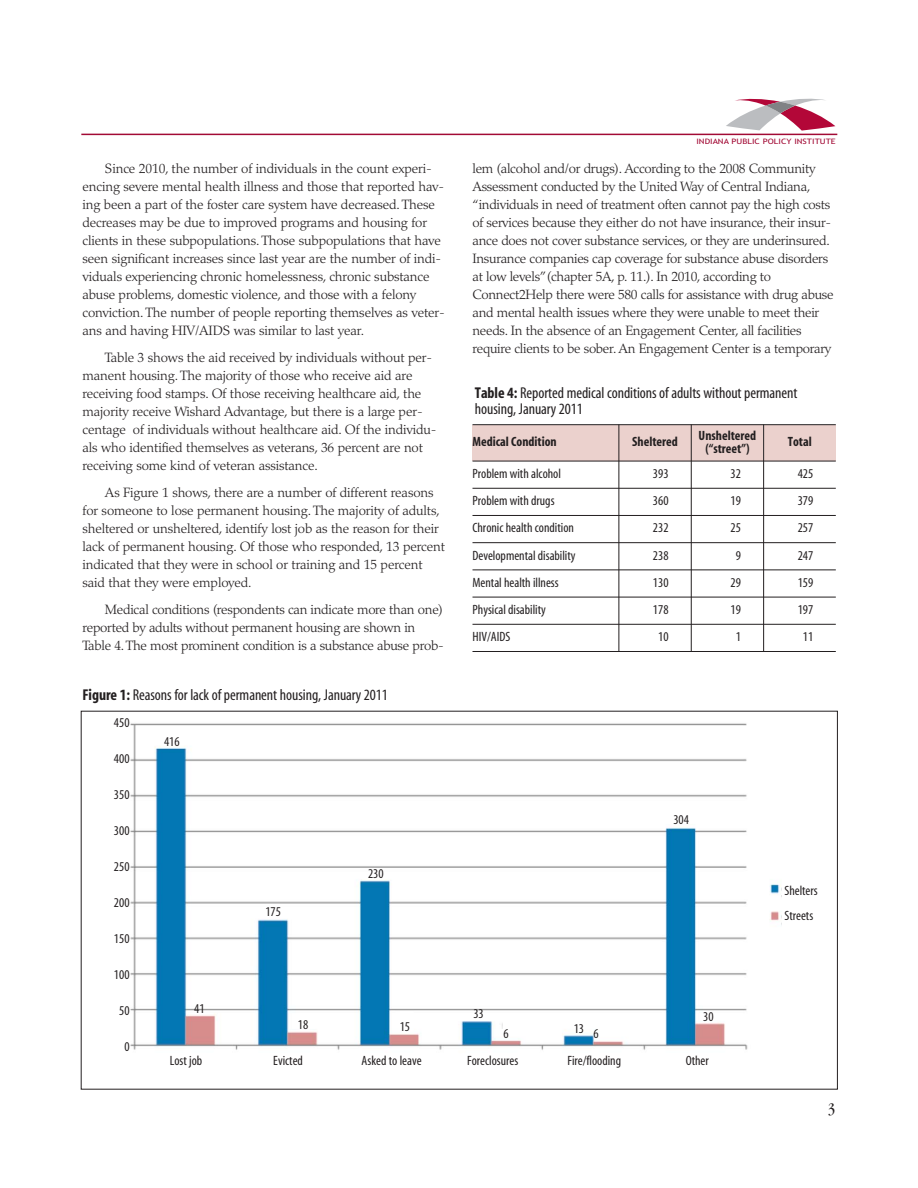
<style>
.page{position:relative;width:918px;height:1188px;background:#fff}
.page>*{position:absolute;margin:0;border:0;box-sizing:border-box;transform-origin:0 0}
.t1{font:condensed 15.75px/16.5px "Myriad";letter-spacing:-.005em;color:#231f20}
.t2{font:condensed 15.75px "Garamond Itc T";color:#231f20}
.t3{font:300 13.5px/18px "Palatino";letter-spacing:-.01em;color:#231f20}
.t4{font:condensed 13.5px/25.5px "Myriad";color:#231f20}
.t5{font:700 condensed 13.5px/13.5px "Myriad";color:#231f20;text-align:center}
.t6{font:7.5px "Trebuchet MS";color:#a20a35;scale:1.2 1}
.s1{font-weight:700}
</style>
<div class="page">
<hr style="left:81px;top:134px;width:756px;height:1px;background:#a20a35">
<svg style="left:726px;top:99px;width:109px;height:32px"></svg>
<img style="left:130px;top:723px;width:652px;height:327px">
<div style="left:472px;top:425px;width:147px;height:36px;background:#ebd1cd"></div>
<div style="left:619px;top:425px;width:72px;height:36px;background:#ebd1cd"></div>
<div style="left:691px;top:425px;width:72px;height:36px;background:#ebd1cd"></div>
<div style="left:764px;top:425px;width:72px;height:36px;background:#ebd1cd"></div>
<hr style="left:619px;top:424px;width:1px;height:228px;background:#231f20">
<hr style="left:691px;top:424px;width:1px;height:228px;background:#231f20">
<hr style="left:763px;top:424px;width:1px;height:228px;background:#231f20">
<hr style="left:472px;top:424px;width:364px;height:1px;background:#231f20">
<hr style="left:472px;top:461px;width:364px;height:1px;background:#231f20">
<hr style="left:472px;top:488px;width:364px;height:1px;background:#231f20">
<hr style="left:472px;top:515px;width:364px;height:1px;background:#231f20">
<hr style="left:472px;top:542px;width:364px;height:1px;background:#231f20">
<hr style="left:472px;top:570px;width:364px;height:1px;background:#231f20">
<hr style="left:472px;top:597px;width:364px;height:1px;background:#231f20">
<hr style="left:472px;top:624px;width:364px;height:1px;background:#231f20">
<hr style="left:472px;top:651px;width:364px;height:1px;background:#231f20">
<p class="t3" style="left:82px;top:161px;width:364px;text-indent:23px">Since 2010, the number of individuals in the count experi&shy;encing severe mental health illness and those that reported hav&shy;ing been a part of the foster care system have decreased. These decreases may be due to improved programs and housing for clients in these subpopulations. Those subpopulations that have seen significant increases since last year are the number of indi&shy;viduals experiencing chronic homelessness, chronic substance abuse problems, domestic violence, and those with a felony conviction. The number of people reporting themselves as veter&shy;ans and having HIV/AIDS was similar to last year.</p>
<p class="t3" style="left:82px;top:350px;width:356px;text-indent:23px">Table 3 shows the aid received by individuals without per&shy;manent housing. The majority of those who receive aid are receiving food stamps. Of those receiving healthcare aid, the majority receive Wishard Advantage, but there is a large per&shy;centage of individuals without healthcare aid. Of the individu&shy;als who identified themselves as veterans, 36 percent are not receiving some kind of veteran assistance.</p>
<p class="t3" style="left:82px;top:485px;width:364px;text-indent:23px">As Figure 1 shows, there are a number of different reasons for someone to lose permanent housing. The majority of adults, sheltered or unsheltered, identify lost job as the reason for their lack of permanent housing. Of those who responded, 13 percent indicated that they were in school or training and 15 percent said that they were employed.</p>
<p class="t3" style="left:82px;top:602px;width:363px;text-indent:23px">Medical conditions (respondents can indicate more than one) reported by adults without permanent housing are shown in<br>Table 4. The most prominent condition is a substance abuse prob-</p>
<p class="t6" style="left:696px;top:138px;width:118px">INDIANA PUBLIC POLICY INSTITUTE</p>
<p class="t3" style="left:472px;top:161px;width:363px">lem (alcohol and/or drugs). According to the 2008 Community Assessment conducted by the United Way of Central Indiana, “individuals in need of treatment often cannot pay the high costs of services because they either do not have insurance, their insur&shy;ance does not cover substance services, or they are underinsured.<br>Insurance companies cap coverage for substance abuse disorders at low levels”(chapter 5A, p. 11.). In 2010, according to Connect2Help there were 580 calls for assistance with drug abuse and mental health issues where they were unable to meet their needs. In the absence of an Engagement Center, all facilities require clients to be sober. An Engagement Center is a temporary</p>
<p class="t1" style="left:475px;top:386px;width:324px"><span class="s1">Table 4:</span> Reported medical conditions of adults without permanent housing, January 2011</p>
<p class="t5" style="left:472px;top:436px;width:86px">Medical Condition</p>
<p class="t5" style="left:632px;top:436px;width:47px">Sheltered</p>
<p class="t5" style="left:699px;top:429px;width:59px">Unsheltered (“street”)</p>
<p class="t5" style="left:788px;top:436px;width:26px">Total</p>
<p class="t4" style="left:472px;top:462px;width:90px">Problem with alcohol</p>
<p class="t4" style="left:653px;top:462px;width:17px">393</p>
<p class="t4" style="left:731px;top:462px;width:12px">32</p>
<p class="t4" style="left:798px;top:462px;width:17px">425</p>
<p class="t4" style="left:472px;top:489px;width:84px">Problem with drugs</p>
<p class="t4" style="left:653px;top:489px;width:17px">360</p>
<p class="t4" style="left:731px;top:489px;width:12px">19</p>
<p class="t4" style="left:798px;top:489px;width:17px">379</p>
<p class="t4" style="left:472px;top:516px;width:103px">Chronic health condition</p>
<p class="t4" style="left:653px;top:516px;width:17px">232</p>
<p class="t4" style="left:731px;top:516px;width:12px">25</p>
<p class="t4" style="left:798px;top:516px;width:17px">257</p>
<p class="t4" style="left:472px;top:544px;width:105px">Developmental disability</p>
<p class="t4" style="left:653px;top:544px;width:17px">238</p>
<p class="t4" style="left:736px;top:544px;width:7px">9</p>
<p class="t4" style="left:798px;top:544px;width:17px">247</p>
<p class="t4" style="left:472px;top:571px;width:88px">Mental health illness</p>
<p class="t4" style="left:653px;top:571px;width:17px">130</p>
<p class="t4" style="left:731px;top:571px;width:12px">29</p>
<p class="t4" style="left:798px;top:571px;width:17px">159</p>
<p class="t4" style="left:472px;top:598px;width:75px">Physical disability</p>
<p class="t4" style="left:653px;top:598px;width:17px">178</p>
<p class="t4" style="left:731px;top:598px;width:12px">19</p>
<p class="t4" style="left:798px;top:598px;width:17px">197</p>
<p class="t4" style="left:472px;top:625px;width:39px">HIV/AIDS</p>
<p class="t4" style="left:658px;top:625px;width:12px">10</p>
<p class="t4" style="left:736px;top:625px;width:7px">1</p>
<p class="t4" style="left:803px;top:625px;width:12px">11</p>
<p class="t1" style="left:82px;top:688px;width:307px"><span class="s1">Figure 1:</span> Reasons for lack of permanent housing, January 2011</p>
<p class="t4" style="left:114px;top:711px;width:17px">450</p>
<p class="t4" style="left:114px;top:747px;width:17px">400</p>
<p class="t4" style="left:114px;top:783px;width:17px">350</p>
<p class="t4" style="left:114px;top:819px;width:17px">300</p>
<p class="t4" style="left:114px;top:855px;width:17px">250</p>
<p class="t4" style="left:114px;top:891px;width:17px">200</p>
<p class="t4" style="left:114px;top:927px;width:17px">150</p>
<p class="t4" style="left:114px;top:963px;width:17px">100</p>
<p class="t4" style="left:119px;top:999px;width:12px">50</p>
<p class="t4" style="left:124px;top:1035px;width:7px">0</p>
<p class="t4" style="left:170px;top:1049px;width:34px">Lost job</p>
<p class="t4" style="left:273px;top:1049px;width:31px">Evicted</p>
<p class="t4" style="left:362px;top:1049px;width:61px">Asked to leave</p>
<p class="t4" style="left:467px;top:1049px;width:53px">Foreclosures</p>
<p class="t4" style="left:567px;top:1049px;width:55px">Fire/flooding</p>
<p class="t4" style="left:686px;top:1049px;width:25px">Other</p>
<p class="t4" style="left:164px;top:730px;width:17px">416</p>
<p class="t4" style="left:673px;top:808px;width:17px">304</p>
<p class="t4" style="left:368px;top:862px;width:17px">230</p>
<p class="t4" style="left:265px;top:900px;width:17px">175</p>
<p class="t4" style="left:194px;top:997px;width:12px">41</p>
<p class="t4" style="left:473px;top:1002px;width:12px">33</p>
<p class="t4" style="left:703px;top:1005px;width:12px">30</p>
<p class="t4" style="left:298px;top:1013px;width:12px">18</p>
<p class="t4" style="left:400px;top:1015px;width:12px">15</p>
<p class="t4" style="left:574px;top:1017px;width:12px">13</p>
<p class="t4" style="left:504px;top:1022px;width:7px">6</p>
<p class="t4" style="left:594px;top:1022px;width:7px">6</p>
<p class="t4" style="left:784px;top:878px;width:35px">Shelters<br>Streets</p>
<p class="t2" style="left:828px;top:1102px;width:9px">3</p>
</div>
